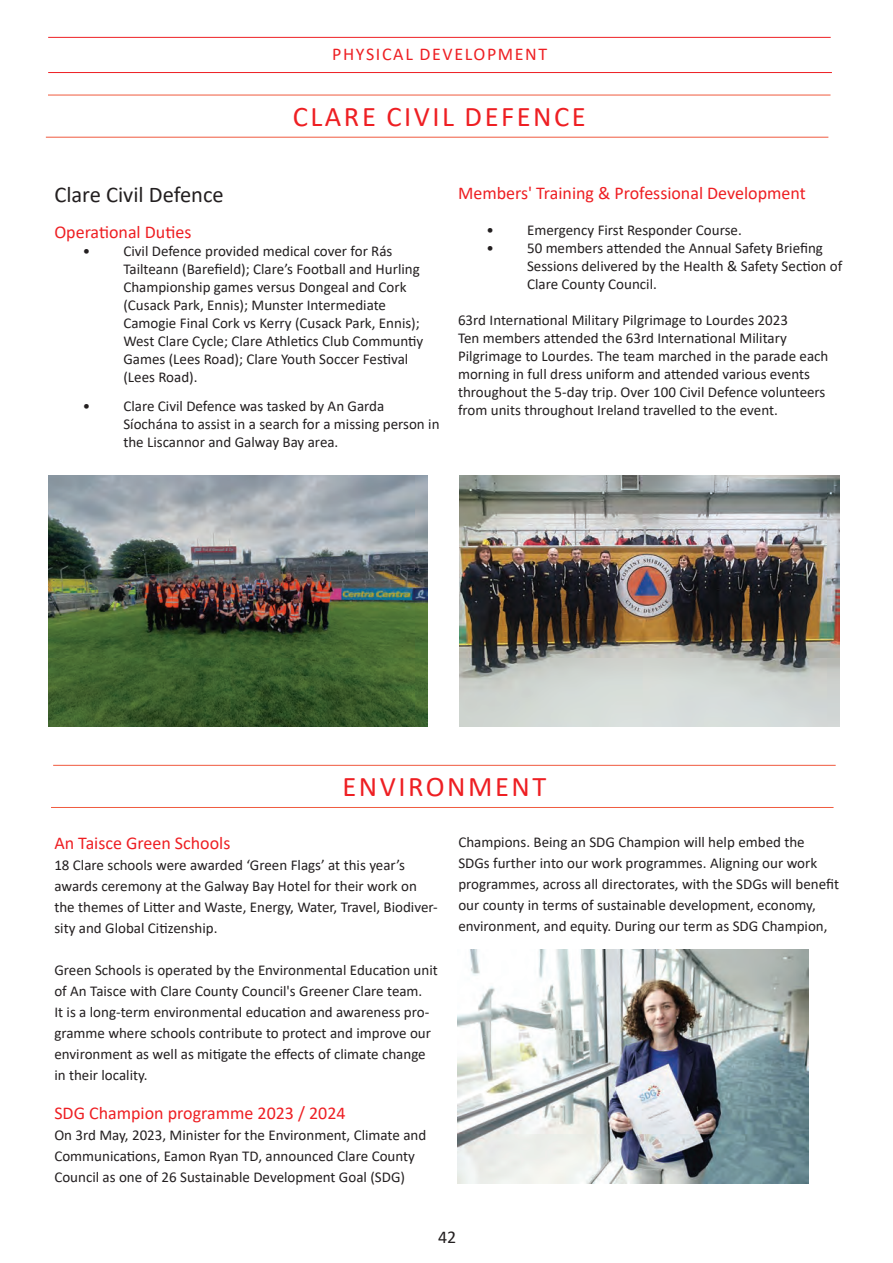
<style>
.page{position:relative;width:893px;height:1263px;background:#fff}
.page>*{position:absolute;margin:0;border:0;box-sizing:border-box;transform-origin:0 0}
.t1{font:28.5px "Calibri";letter-spacing:.09em;color:#ee1f23}
.t2{font:22.5px "Calibri";color:#231f20}
.t3{font:18px "Calibri";color:#ee1f23}
.t4{font:18px "Calibri";letter-spacing:.09em;color:#ee1f23}
.t5{font:18px "Calibri";color:#231f20}
.t6{font:15px/18px "Calibri";color:#231f20}
</style>
<div class="page">
<hr style="left:46px;top:137px;width:782px;height:1px;background:#f05a3e">
<hr style="left:48px;top:95px;width:782px;height:1px;background:#f05a3e">
<hr style="left:48px;top:72px;width:784px;height:1px;background:#ee1f23">
<hr style="left:48px;top:37px;width:783px;height:1px;background:#ee1f23">
<img style="left:48px;top:475px;width:380px;height:251px">
<img style="left:459px;top:475px;width:380px;height:251px">
<hr style="left:51px;top:807px;width:782px;height:1px;background:#f05a3e">
<hr style="left:53px;top:765px;width:783px;height:1px;background:#f05a3e">
<img style="left:457px;top:949px;width:351px;height:234px">
<p class="t4" style="left:332px;top:42px;width:217px">PHYSICAL DEVELOPMENT</p>
<h1 class="t1" style="left:293px;top:97px;width:295px">CLARE CIVIL DEFENCE</h1>
<h2 class="t2" style="left:54px;top:179px;width:171px">Clare Civil Defence</h2>
<p class="t3" style="left:54px;top:220px;width:139px">Operational Duties</p>
<p class="t6" style="left:123px;top:242px;width:301px;text-indent:-40px">• Civil Defence provided medical cover for Rás Tailteann (Barefield); Clare’s Football and Hurling Championship games versus Dongeal and Cork (Cusack Park, Ennis); Munster Intermediate Camogie Final Cork vs Kerry (Cusack Park, Ennis); West Clare Cycle; Clare Athletics Club Communtiy Games (Lees Road); Clare Youth Soccer Festival (Lees Road).</p>
<p class="t6" style="left:123px;top:396px;width:318px;text-indent:-40px">• Clare Civil Defence was tasked by An Garda<br>Síochána to assist in a search for a missing person in the Liscannor and Galway Bay area.</p>
<p class="t3" style="left:458px;top:180px;width:349px">Members' Training &amp; Professional Development</p>
<p class="t6" style="left:487px;top:220px;width:257px">• Emergency First Responder Course.</p>
<p class="t6" style="left:527px;top:238px;width:317px;text-indent:-40px">• 50 members attended the Annual Safety Briefing<br>Sessions delivered by the Health &amp; Safety Section of<br>Clare County Council.</p>
<p class="t6" style="left:458px;top:310px;width:372px">63rd International Military Pilgrimage to Lourdes 2023<br>Ten members attended the 63rd International Military Pilgrimage to Lourdes. The team marched in the parade each morning in full dress uniform and attended various events throughout the 5-day trip. Over 100 Civil Defence volunteers from units throughout Ireland travelled to the event.</p>
<h1 class="t1" style="left:342px;top:767px;width:206px">ENVIRONMENT</h1>
<p class="t3" style="left:54px;top:831px;width:178px">An Taisce Green Schools</p>
<p class="t6" style="left:54px;top:854px;width:385px;line-height:21px">18 Clare schools were awarded ‘Green Flags’ at this year’s awards ceremony at the Galway Bay Hotel for their work on the themes of Litter and Waste, Energy, Water, Travel, Biodiver&shy;sity and Global Citizenship.</p>
<p class="t6" style="left:54px;top:959px;width:385px;line-height:21px">Green Schools is operated by the Environmental Education unit of An Taisce with Clare County Council's Greener Clare team.<br>It is a long-term environmental education and awareness pro&shy;gramme where schools contribute to protect and improve our environment as well as mitigate the effects of climate change in their locality.</p>
<p class="t3" style="left:54px;top:1101px;width:293px">SDG Champion programme 2023 / 2024</p>
<p class="t6" style="left:54px;top:1124px;width:373px;line-height:21px">On 3rd May, 2023, Minister for the Environment, Climate and<br>Communications, Eamon Ryan TD, announced Clare County<br>Council as one of 26 Sustainable Development Goal (SDG)</p>
<p class="t6" style="left:458px;top:831px;width:382px;line-height:21px">Champions. Being an SDG Champion will help embed the SDGs further into our work programmes. Aligning our work programmes, across all directorates, with the SDGs will benefit our county in terms of sustainable development, economy, environment, and equity. During our term as SDG Champion,</p>
<p class="t5" style="left:438px;top:1224px;width:20px">42</p>
</div>
